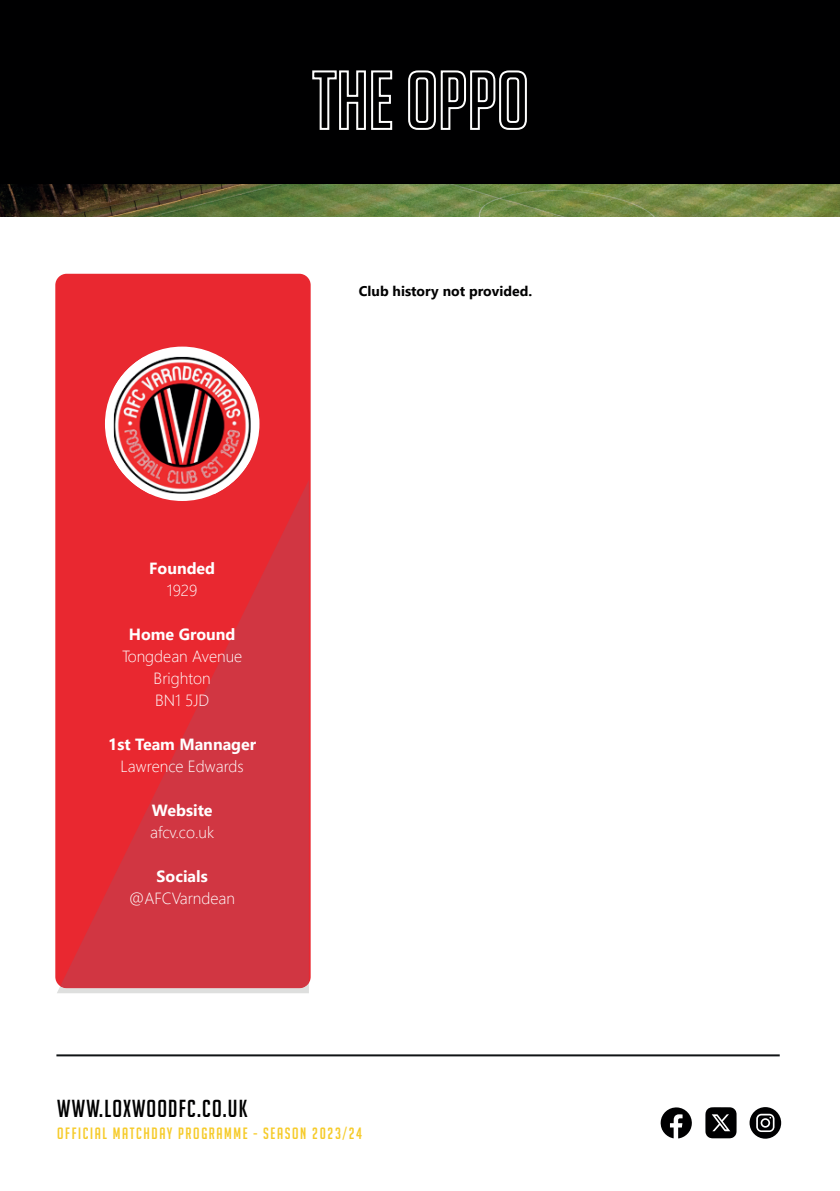
<style>
.page{position:relative;width:840px;height:1191px;background:#fff}
.page>*{position:absolute;margin:0;border:0;box-sizing:border-box;transform-origin:0 0}
.t1{font:24px "Big Noodle Titling";letter-spacing:.05em;color:#000001}
.t2{font:300 16.2px/22px "Segoe UI";color:#fff;text-align:center}
.t3{font:700 16.2px "Segoe UI";color:#fff}
.t4{font:16px "Big Noodle Titling";letter-spacing:.1em;color:#f6cb2a}
.t5{font:700 14px "Segoe UI";color:#000001}
</style>
<div class="page">
<svg style="left:660px;top:1107px;width:32px;height:31px"></svg>
<svg style="left:749px;top:1107px;width:31px;height:31px"></svg>
<svg style="left:761px;top:1119px;width:7px;height:7px"></svg>
<svg style="left:705px;top:1107px;width:31px;height:31px"></svg>
<hr style="left:56px;top:1054px;width:723px;height:2px;background:#101315">
<div style="left:0;top:0;width:839px;height:184px;background:#000001"></div>
<svg style="left:312px;top:70px;width:81px;height:60px"></svg>
<svg style="left:408px;top:70px;width:119px;height:60px"></svg>
<img style="left:1px;top:184px;width:838px;height:32px">
<div style="left:55px;top:274px;width:255px;height:714px;background:#e92830;border-radius:11px"></div>
<svg style="left:57px;top:983px;width:252px;height:10px"></svg>
<svg style="left:60px;top:481px;width:249px;height:507px;fill:#d13642"></svg>
<div style="left:105px;top:346px;width:154px;height:155px;background:#fff;border-radius:50%"></div>
<img style="left:114px;top:357px;width:136px;height:136px">
<p class="t5" style="left:358px;top:278px;width:175px">Club history not provided.</p>
<p class="t3" style="left:149px;top:552px;width:67px">Founded</p>
<p class="t2" style="left:167px;top:577px;width:32px">1929</p>
<p class="t3" style="left:129px;top:618px;width:108px">Home Ground</p>
<p class="t2" style="left:122px;top:643px;width:122px">Tongdean Avenue<br>Brighton<br>BN1 5JD</p>
<p class="t3" style="left:108px;top:728px;width:149px">1st Team Mannager</p>
<p class="t2" style="left:120px;top:753px;width:125px">Lawrence Edwards</p>
<p class="t3" style="left:152px;top:794px;width:62px">Website</p>
<p class="t2" style="left:150px;top:819px;width:65px">afcv.co.uk</p>
<p class="t3" style="left:156px;top:860px;width:53px">Socials</p>
<p class="t2" style="left:129px;top:885px;width:107px">@AFCVarndean</p>
<h1 class="t1" style="left:57px;top:1095px;width:192px">WWW.LOXWOODFC.CO.UK</h1>
<p class="t4" style="left:57px;top:1125px;width:306px">OFFICIAL MATCHDAY PROGRAMME - SEASON 2023/24</p>
</div>
